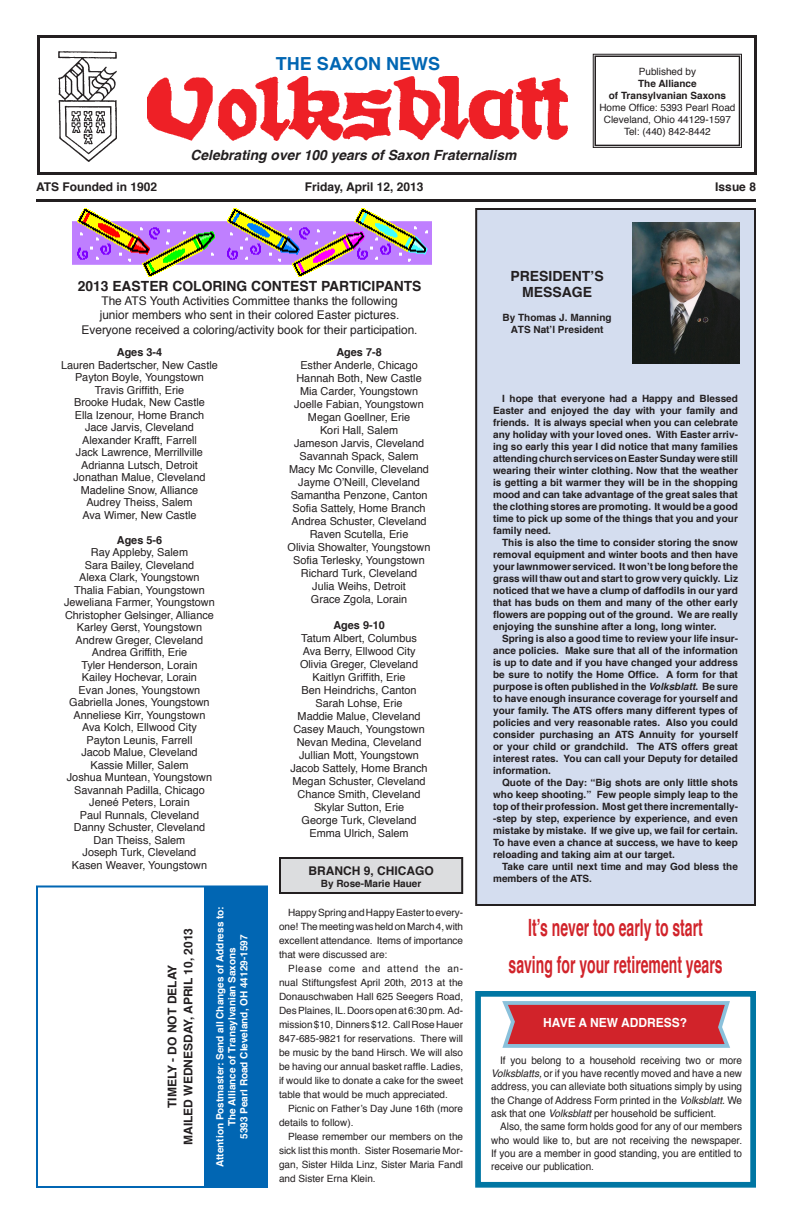
<style>
.page{position:relative;width:792px;height:1224px;background:#fff}
.page>*{position:absolute;margin:0;border:0;box-sizing:border-box;transform-origin:0 0}
.t1{font:700 23.8px/37.1px "Helvetica";color:#d1232a;text-align:center;scale:.59 1}
.t2{font:700 18px "Helvetica";color:#0166b3}
.t3{font:700 14px/16.8px "Helvetica";color:#231f20;text-align:center}
.t4{font:italic 700 14px "Helvetica";color:#231f20}
.t5{font:700 12.6px "Helvetica";color:#fff;scale:.95 1}
.t6{font:12px/14.4px "Helvetica";color:#231f20;text-align:center}
.t7{font:700 12px/16px "Helvetica";color:#231f20;text-align:center}
.t8{font:11px/12.5px "Helvetica";color:#231f20;text-align:center}
.t9{font:700 11px "Helvetica";color:#231f20}
.t10{font:10.5px/13.3px "Helvetica";color:#231f20;text-align:justify;scale:.95 1}
.t11{font:700 10px/12px "Helvetica";color:#231f20;text-align:justify}
.t12{font:10px/14px "Helvetica";color:#231f20;text-align:justify}
.t13{font:700 10px/12px "Helvetica";color:#fff;text-align:center}
.s1{font-style:italic}
</style>
<div class="page">
<div style="left:476px;top:209px;width:279px;height:696px;background:#d4ddef"></div>
<div style="left:475px;top:208px;width:281px;height:698px;border:2px solid #231f20"></div>
<div style="left:37px;top:35px;width:720px;height:140px;border:3px solid #231f20"></div>
<div style="left:36px;top:885px;width:232px;height:303px;border:2px solid #0166b3"></div>
<svg style="left:593px;top:54px;width:149px;height:94px"></svg>
<div style="left:594px;top:56px;width:146px;height:90px;border:2px solid #231f20"></div>
<hr style="left:36px;top:199px;width:720px;height:3px;background:#231f20">
<img style="left:632px;top:223px;width:108px;height:140px">
<div style="left:204px;top:886px;width:64px;height:302px;background:#0166b3"></div>
<img style="left:59px;top:52px;width:58px;height:109px">
<img style="left:147px;top:76px;width:421px;height:65px">
<img style="left:72px;top:208px;width:360px;height:68px">
<div style="left:280px;top:858px;width:182px;height:35px;background:#dcdddf"></div>
<div style="left:279px;top:857px;width:184px;height:37px;border:2px solid #231f20"></div>
<div style="left:475px;top:991px;width:281px;height:197px;border:6px solid #0076a3"></div>
<svg style="left:502px;top:1001px;width:228px;height:47px;background:#c54a54"></svg>
<h2 class="t2" style="left:276px;top:49px;width:166px">THE SAXON NEWS</h2>
<h3 class="t4" style="left:191px;top:144px;width:327px">Celebrating over 100 years of Saxon Fraternalism</h3>
<p class="t12" style="left:639px;top:64px;width:59px">Published by</p>
<p class="t11" style="left:609px;top:77px;width:119px;text-align:center">The Alliance<br>of Transylvanian Saxons</p>
<p class="t12" style="left:599px;top:101px;width:138px;line-height:12px;text-align:center">Home Office: 5393 Pearl Road<br>Cleveland, Ohio 44129-1597<br>Tel: (440) 842-8442</p>
<p class="t7" style="left:36px;top:179px;width:123px">ATS Founded in 1902</p>
<p class="t7" style="left:305px;top:179px;width:120px">Friday, April 12, 2013</p>
<p class="t7" style="left:715px;top:179px;width:42px">Issue 8</p>
<h3 class="t3" style="left:78px;top:277px;width:345px">2013 EASTER COLORING CONTEST PARTICIPANTS</h3>
<p class="t6" style="left:82px;top:294px;width:338px">The ATS Youth Activities Committee thanks the following<br>junior members who sent in their colored Easter pictures.<br>Everyone received a coloring/activity book for their participation.</p>
<p class="t9" style="left:117px;top:344px;width:47px">Ages 3-4</p>
<p class="t8" style="left:61px;top:359px;width:158px">Lauren Badertscher, New Castle<br>Payton Boyle, Youngstown<br>Travis Griffith, Erie<br>Brooke Hudak, New Castle<br>Ella Izenour, Home Branch<br>Jace Jarvis, Cleveland<br>Alexander Krafft, Farrell<br>Jack Lawrence, Merrillville<br>Adrianna Lutsch, Detroit<br>Jonathan Malue, Cleveland<br>Madeline Snow, Alliance<br>Audrey Theiss, Salem<br>Ava Wimer, New Castle</p>
<p class="t9" style="left:117px;top:531px;width:47px">Ages 5-6</p>
<p class="t8" style="left:64px;top:546px;width:152px">Ray Appleby, Salem<br>Sara Bailey, Cleveland<br>Alexa Clark, Youngstown<br>Thalia Fabian, Youngstown<br>Jeweliana Farmer, Youngstown<br>Christopher Gelsinger, Alliance<br>Karley Gerst, Youngstown<br>Andrew Greger, Cleveland<br>Andrea Griffith, Erie<br>Tyler Henderson, Lorain<br>Kailey Hochevar, Lorain<br>Evan Jones, Youngstown<br>Gabriella Jones, Youngstown<br>Anneliese Kirr, Youngstown<br>Ava Kolch, Ellwood City<br>Payton Leunis, Farrell<br>Jacob Malue, Cleveland<br>Kassie Miller, Salem<br>Joshua Muntean, Youngstown<br>Savannah Padilla, Chicago<br>Jeneé Peters, Lorain<br>Paul Runnals, Cleveland<br>Danny Schuster, Cleveland<br>Dan Theiss, Salem<br>Joseph Turk, Cleveland<br>Kasen Weaver, Youngstown</p>
<p class="t7" style="left:164px;top:1145px;width:218px;rotate:-90deg">TIMELY - DO NOT DELAY<br>MAILED WEDNESDAY, APRIL 10, 2013</p>
<p class="t13" style="left:214px;top:1167px;width:262px;rotate:-90deg">Attention Postmaster: Send all Changes of Address to:<br>The Alliance of Transylvanian Saxons<br>5393 Pearl Road Cleveland, OH 44129-1597</p>
<p class="t9" style="left:336px;top:344px;width:47px">Ages 7-8</p>
<p class="t8" style="left:288px;top:359px;width:144px;line-height:13px">Esther Anderle, Chicago<br>Hannah Both, New Castle<br>Mia Carder, Youngstown<br>Joelle Fabian, Youngstown<br>Megan Goellner, Erie<br>Kori Hall, Salem<br>Jameson Jarvis, Cleveland<br>Savannah Spack, Salem<br>Macy Mc Conville, Cleveland<br>Jayme O’Neill, Cleveland<br>Samantha Penzone, Canton<br>Sofia Sattely, Home Branch<br>Andrea Schuster, Cleveland<br>Raven Scutella, Erie<br>Olivia Showalter, Youngstown<br>Sofia Terlesky, Youngstown<br>Richard Turk, Cleveland<br>Julia Weihs, Detroit<br>Grace Zgola, Lorain</p>
<p class="t9" style="left:333px;top:617px;width:53px">Ages 9-10</p>
<p class="t8" style="left:290px;top:632px;width:139px;line-height:13px">Tatum Albert, Columbus<br>Ava Berry, Ellwood City<br>Olivia Greger, Cleveland<br>Kaitlyn Griffith, Erie<br>Ben Heindrichs, Canton<br>Sarah Lohse, Erie<br>Maddie Malue, Cleveland<br>Casey Mauch, Youngstown<br>Nevan Medina, Cleveland<br>Jullian Mott, Youngstown<br>Jacob Sattely, Home Branch<br>Megan Schuster, Cleveland<br>Chance Smith, Cleveland<br>Skylar Sutton, Erie<br>George Turk, Cleveland<br>Emma Ulrich, Salem</p>
<p class="t7" style="left:308px;top:862px;width:127px">BRANCH 9, CHICAGO</p>
<p class="t11" style="left:321px;top:877px;width:102px">By Rose-Marie Hauer</p>
<p class="t12" style="left:279px;top:905px;width:186px;text-indent:9px">Happy Spring and Happy Easter to every&shy;one! The meeting was held on March 4, with excellent attendance. Items of importance that were discussed are:</p>
<p class="t12" style="left:279px;top:961px;width:186px;text-indent:9px">Please come and attend the an&shy;nual Stiftungsfest April 20th, 2013 at the Donauschwaben Hall 625 Seegers Road, Des Plaines, IL. Doors open at 6:30 pm. Ad&shy;mission $10, Dinners $12. Call Rose Hauer 847-685-9821 for reservations. There will be music by the band Hirsch. We will also be having our annual basket raffle. Ladies, if would like to donate a cake for the sweet table that would be much appreciated.</p>
<p class="t12" style="left:279px;top:1101px;width:186px;text-indent:9px">Picnic on Father’s Day June 16th (more details to follow).</p>
<p class="t12" style="left:279px;top:1129px;width:186px;text-indent:9px">Please remember our members on the sick list this month. Sister Rosemarie Mor&shy;gan, Sister Hilda Linz, Sister Maria Fandl and Sister Erna Klein.</p>
<h3 class="t3" style="left:510px;top:267px;width:95px">PRESIDENT’S<br>MESSAGE</h3>
<p class="t11" style="left:503px;top:312px;width:110px;text-align:center">By Thomas J. Manning<br>ATS Nat’l President</p>
<p class="t11" style="left:493px;top:392px;width:246px;text-indent:9px">I hope that everyone had a Happy and Blessed Easter and enjoyed the day with your family and friends. It is always special when you can celebrate any holiday with your loved ones. With Easter arriv&shy;ing so early this year I did notice that many families attending church services on Easter Sunday were still wearing their winter clothing. Now that the weather is getting a bit warmer they will be in the shopping mood and can take advantage of the great sales that the clothing stores are promoting. It would be a good time to pick up some of the things that you and your family need.</p>
<p class="t11" style="left:493px;top:536px;width:246px;text-indent:9px">This is also the time to consider storing the snow removal equipment and winter boots and then have your lawnmower serviced. It won’t be long before the grass will thaw out and start to grow very quickly. Liz noticed that we have a clump of daffodils in our yard that has buds on them and many of the other early flowers are popping out of the ground. We are really enjoying the sunshine after a long, long winter.</p>
<p class="t11" style="left:493px;top:632px;width:246px;text-indent:9px">Spring is also a good time to review your life insur&shy;ance policies. Make sure that all of the information is up to date and if you have changed your address be sure to notify the Home Office. A form for that purpose is often published in the <span class="s1">Volksblatt</span>. Be sure to have enough insurance coverage for yourself and your family. The ATS offers many different types of policies and very reasonable rates. Also you could consider purchasing an ATS Annuity for yourself or your child or grandchild. The ATS offers great interest rates. You can call your Deputy for detailed information.</p>
<p class="t11" style="left:493px;top:776px;width:246px;text-indent:9px">Quote of the Day: “Big shots are only little shots who keep shooting.” Few people simply leap to the top of their profession. Most get there incrementally--step by step, experience by experience, and even mistake by mistake. If we give up, we fail for certain.<br>To have even a chance at success, we have to keep reloading and taking aim at our target.</p>
<p class="t11" style="left:493px;top:860px;width:246px;text-indent:9px">Take care until next time and may God bless the members of the ATS.</p>
<h1 class="t1" style="left:509px;top:909px;width:364px">It’s never too early to start saving for your retirement years</h1>
<p class="t5" style="left:543px;top:1012px;width:153px">HAVE A NEW ADDRESS?</p>
<p class="t10" style="left:491px;top:1054px;width:266px;text-indent:9px">If you belong to a household receiving two or more <span class="s1">Volksblatts,</span> or if you have recently moved and have a new address, you can alleviate both situations simply by using the Change of Address Form printed in the <span class="s1">Volksblatt.</span> We ask that one <span class="s1">Volksblatt</span> per household be sufficient.</p>
<p class="t10" style="left:491px;top:1120px;width:266px;text-indent:9px">Also, the same form holds good for any of our members who would like to, but are not receiving the newspaper.<br>If you are a member in good standing, you are entitled to receive our publication.</p>
</div>
